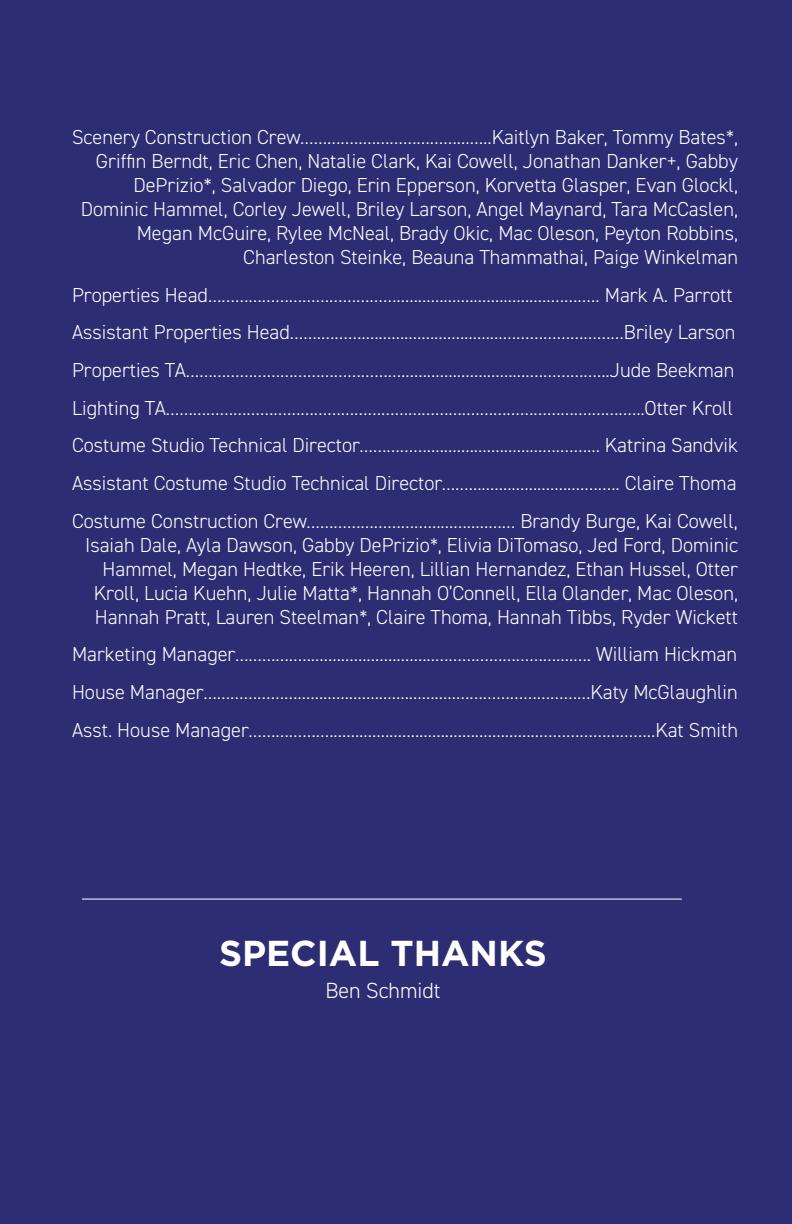
<style>
.page{position:relative;width:792px;height:1224px;background:#2d2d73}
.page>*{position:absolute;margin:0;border:0;box-sizing:border-box;transform-origin:0 0}
.t1{font:700 36px "Gotham";color:#fff}
.t2{font:300 22px "DIN2014";color:#fff}
.t3{font:300 20.2px/24px "DIN2014";color:#fff;text-align:right}
</style>
<div class="page">
<hr style="left:82px;top:899px;width:600px;height:1px;background:#fff">
<p class="t3" style="left:72px;top:125px;width:668px">Scenery Construction Crew…………..…………………...…..Kaitlyn Baker, Tommy Bates*,</p>
<p class="t3" style="left:81px;top:149px;width:659px">Griffin Berndt, Eric Chen, Natalie Clark, Kai Cowell, Jonathan Danker+, Gabby DePrizio*, Salvador Diego, Erin Epperson, Korvetta Glasper, Evan Glockl, Dominic Hammel, Corley Jewell, Briley Larson, Angel Maynard, Tara McCaslen, Megan McGuire, Rylee McNeal, Brady Okic, Mac Oleson, Peyton Robbins, Charleston Steinke, Beauna Thammathai, Paige Winkelman</p>
<p class="t3" style="left:72px;top:283px;width:662px">Properties Head……………………………………....................................……….. Mark A. Parrott</p>
<p class="t3" style="left:72px;top:320px;width:665px">Assistant Properties Head…….……….................................………………………Briley Larson</p>
<p class="t3" style="left:72px;top:358px;width:664px">Properties TA…………………………………………..............................……………...Jude Beekman</p>
<p class="t3" style="left:72px;top:396px;width:663px">Lighting TA…………………………………………………………….…………………….………...Otter Kroll</p>
<p class="t3" style="left:72px;top:433px;width:668px">Costume Studio Technical Director……………...........................….……... Katrina Sandvik</p>
<p class="t3" style="left:72px;top:471px;width:666px">Assistant Costume Studio Technical Director……...........................…….. Claire Thoma</p>
<p class="t3" style="left:72px;top:509px;width:667px">Costume Construction Crew………………………......….....…… Brandy Burge, Kai Cowell,</p>
<p class="t3" style="left:85px;top:533px;width:654px">Isaiah Dale, Ayla Dawson, Gabby DePrizio*, Elivia DiTomaso, Jed Ford, Dominic Hammel, Megan Hedtke, Erik Heeren, Lillian Hernandez, Ethan Hussel, Otter Kroll, Lucia Kuehn, Julie Matta*, Hannah O’Connell, Ella Olander, Mac Oleson, Hannah Pratt, Lauren Steelman*, Claire Thoma, Hannah Tibbs, Ryder Wickett</p>
<p class="t3" style="left:72px;top:643px;width:667px">Marketing Manager……………...............................………………………....…. William Hickman</p>
<p class="t3" style="left:72px;top:680px;width:667px">House Manager………………….....................................…………………………Katy McGlaughlin</p>
<p class="t3" style="left:72px;top:718px;width:668px">Asst. House Manager……………….................................................……………………..Kat Smith</p>
<p class="t1" style="left:219px;top:930px;width:329px">SPECIAL THANKS</p>
<p class="t2" style="left:325px;top:977px;width:117px">Ben Schmidt</p>
</div>
